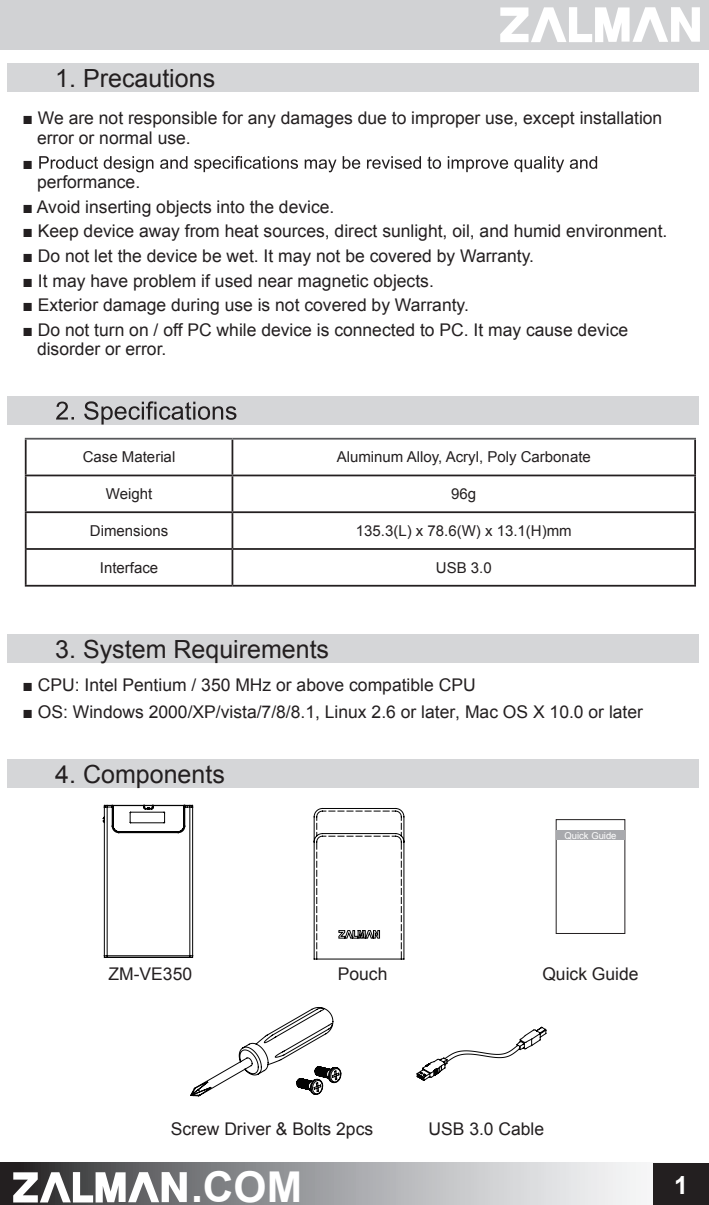
<style>
.page{position:relative;width:709px;height:1205px;background:#fff}
.page>*{position:absolute;margin:0;border:0;box-sizing:border-box;transform-origin:0 0}
.t1{font:700 42.5px "Arial";color:#fff}
.t2{font:25px "Arial";color:#231f20}
.t3{font:700 25px "Arial";color:#fff}
.t4{font:17.5px/19.5px "Arial";color:#231f20}
.t5{font:15px "Arial";color:#231f20}
.t6{font:9.5px "Arial";color:#fff}
</style>
<div class="page">
<div style="left:0;top:0;width:709px;height:49px;background:#d1d2d4"></div>
<svg style="left:500px;top:7px;width:200px;height:35px"></svg>
<svg style="left:0;top:1162px;width:708px;height:43px;background:#abacaf"></svg>
<div style="left:653px;top:1164px;width:56px;height:41px;background:#231f20"></div>
<svg style="left:13px;top:1172px;width:174px;height:30px"></svg>
<div style="left:7px;top:64px;width:691px;height:28px;background:#d5d6d8"></div>
<div style="left:7px;top:396px;width:691px;height:28px;background:#d5d6d8"></div>
<svg style="left:56px;top:401px;width:180px;height:23px"></svg>
<div style="left:7px;top:634px;width:691px;height:28px;background:#d5d6d8"></div>
<svg style="left:39px;top:156px;width:558px;height:16px"></svg>
<hr style="left:25px;top:440px;width:2px;height:34px;background:#231f20">
<hr style="left:231px;top:440px;width:2px;height:34px;background:#231f20">
<hr style="left:694px;top:440px;width:2px;height:34px;background:#231f20">
<hr style="left:25px;top:474px;width:207px;height:2px;background:#231f20">
<hr style="left:25px;top:476px;width:2px;height:35px;background:#231f20">
<hr style="left:232px;top:474px;width:464px;height:2px;background:#231f20">
<hr style="left:231px;top:476px;width:2px;height:35px;background:#231f20">
<hr style="left:694px;top:476px;width:2px;height:35px;background:#231f20">
<hr style="left:25px;top:511px;width:207px;height:2px;background:#231f20">
<hr style="left:25px;top:513px;width:2px;height:35px;background:#231f20">
<hr style="left:232px;top:511px;width:464px;height:2px;background:#231f20">
<hr style="left:231px;top:513px;width:2px;height:35px;background:#231f20">
<hr style="left:694px;top:513px;width:2px;height:35px;background:#231f20">
<hr style="left:25px;top:548px;width:207px;height:2px;background:#231f20">
<hr style="left:25px;top:550px;width:2px;height:35px;background:#231f20">
<hr style="left:232px;top:548px;width:464px;height:2px;background:#231f20">
<hr style="left:231px;top:550px;width:2px;height:35px;background:#231f20">
<hr style="left:694px;top:550px;width:2px;height:35px;background:#231f20">
<hr style="left:25px;top:585px;width:207px;height:1px;background:#231f20">
<hr style="left:232px;top:585px;width:464px;height:1px;background:#231f20">
<hr style="left:25px;top:438px;width:207px;height:1px;background:#57585a">
<hr style="left:232px;top:438px;width:464px;height:1px;background:#57585a">
<div style="left:7px;top:759px;width:691px;height:29px;background:#d5d6d8"></div>
<svg style="left:417px;top:1027px;width:129px;height:54px"></svg>
<svg style="left:314px;top:808px;width:90px;height:151px"></svg>
<svg style="left:103px;top:805px;width:90px;height:153px"></svg>
<svg style="left:191px;top:1007px;width:150px;height:89px"></svg>
<div style="left:556px;top:830px;width:68px;height:10px;background:#a8a9ad"></div>
<h2 class="t2" style="left:55px;top:69px;width:161px">1. Precautions</h2>
<p class="t4" style="left:37px;top:109px;width:627px;text-indent:-15px">■ We are not responsible for any damages due to improper use, except installation error or normal use.</p>
<p class="t4" style="left:22px;top:153px;width:12px">■</p>
<p class="t4" style="left:37px;top:174px;width:105px">performance.</p>
<p class="t4" style="left:22px;top:197px;width:313px">■ Avoid inserting objects into the device.</p>
<p class="t4" style="left:22px;top:222px;width:646px">■ Keep device away from heat sources, direct sunlight, oil, and humid environment.</p>
<p class="t4" style="left:22px;top:246px;width:513px">■ Do not let the device be wet. It may not be covered by Warranty.</p>
<p class="t4" style="left:22px;top:271px;width:413px">■ It may have problem if used near magnetic objects.</p>
<p class="t4" style="left:22px;top:295px;width:448px">■ Exterior damage during use is not covered by Warranty.</p>
<p class="t4" style="left:37px;top:320px;width:592px;text-indent:-15px">■ Do not turn on / off PC while device is connected to PC. It may cause device disorder or error.</p>
<p class="t5" style="left:83px;top:447px;width:94px">Case Material</p>
<p class="t5" style="left:337px;top:451px;width:256px">Aluminum Alloy, Acryl, Poly Carbonate</p>
<p class="t5" style="left:106px;top:488px;width:48px">Weight</p>
<p class="t5" style="left:451px;top:484px;width:27px">96g</p>
<p class="t5" style="left:90px;top:521px;width:80px">Dimensions</p>
<p class="t5" style="left:356px;top:521px;width:217px">135.3(L) x 78.6(W) x 13.1(H)mm</p>
<p class="t5" style="left:100px;top:558px;width:60px">Interface</p>
<p class="t5" style="left:436px;top:558px;width:57px">USB 3.0</p>
<h2 class="t2" style="left:55px;top:639px;width:275px">3. System Requirements</h2>
<p class="t4" style="left:22px;top:675px;width:455px">■ CPU: Intel Pentium / 350 MHz or above compatible CPU</p>
<p class="t4" style="left:22px;top:702px;width:622px">■ OS: Windows 2000/XP/vista/7/8/8.1, Linux 2.6 or later, Mac OS X 10.0 or later</p>
<h2 class="t2" style="left:55px;top:765px;width:171px">4. Components</h2>
<p class="t6" style="left:564px;top:832px;width:53px">Quick Guide</p>
<p class="t4" style="left:108px;top:964px;width:85px">ZM-VE350</p>
<p class="t4" style="left:338px;top:966px;width:51px">Pouch</p>
<p class="t4" style="left:542px;top:966px;width:98px">Quick Guide</p>
<p class="t4" style="left:171px;top:1119px;width:204px">Screw Driver &amp; Bolts 2pcs</p>
<p class="t4" style="left:428px;top:1119px;width:117px">USB 3.0 Cable</p>
<h1 class="t1" style="left:191px;top:1159px;width:112px">.COM</h1>
<h2 class="t3" style="left:674px;top:1169px;width:15px">1</h2>
</div>
